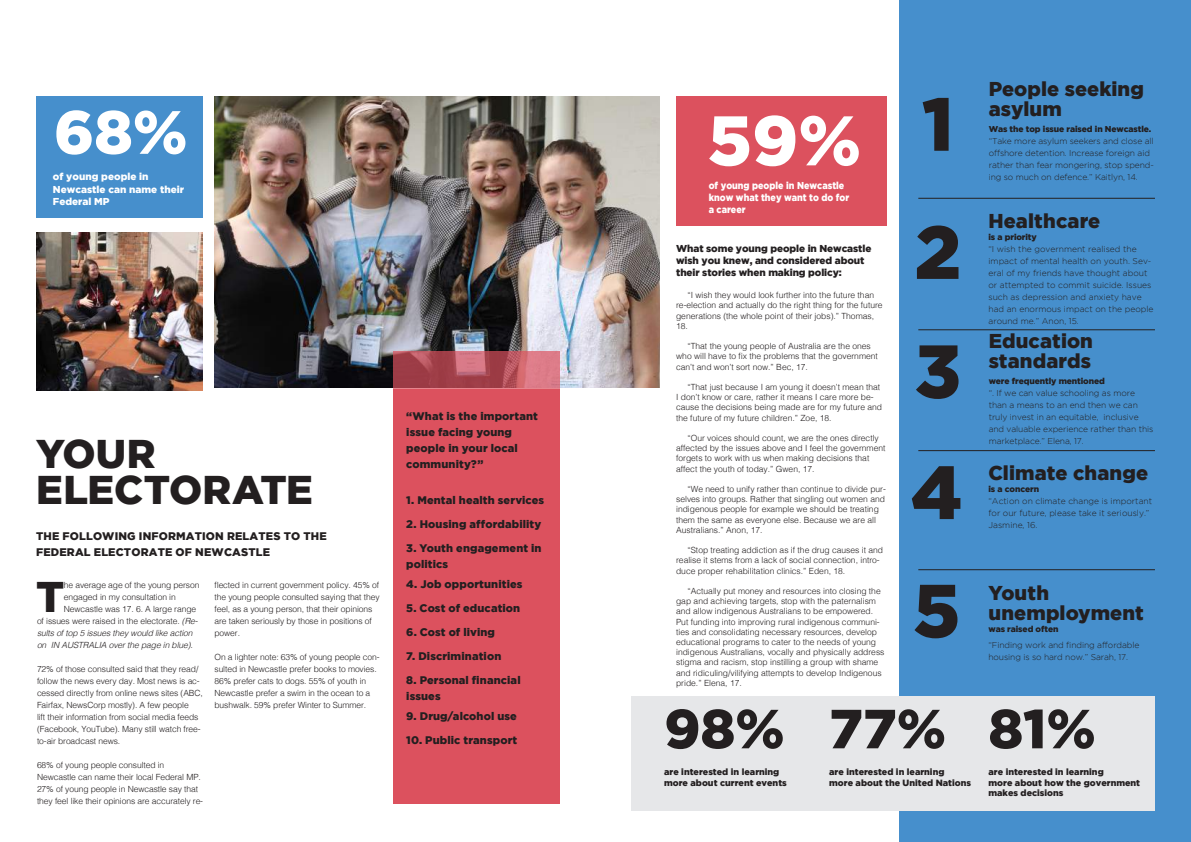
<style>
.page{position:relative;width:1191px;height:842px;background:#fff}
.page>*{position:absolute;margin:0;border:0;box-sizing:border-box;transform-origin:0 0}
.t1{font:900 75px/119.7px "Gotham";color:#231f20}
.t2{font:900 70px "Gotham";color:#fff}
.t3{font:900 61px "Gotham";color:#fff}
.t4{font:900 55px "Gotham";color:#231f20}
.t5{font:900 42.8px "Gotham";color:#231f20}
.t6{font:900 40px/36px "Gotham";color:#231f20}
.t7{font:900 20px/20px "Gotham";letter-spacing:.005em;color:#231f20}
.t8{font:900 11px/16px "Gotham";letter-spacing:.01em;color:#231f20}
.t9{font:900 10px/12px "Gotham";letter-spacing:-.01em;color:#231f20}
.t10{font:900 10px/12px "Gotham";color:#fff;scale:.9 1}
.t11{font:900 10px/12px "Gotham";color:#fff}
.t12{font:900 9px/10.8px "Gotham";color:#231f20}
.t13{font:300 8.5px/10.2px "Helvetica";color:#231f20}
.t14{font:300 8.5px/12px "Gotham";letter-spacing:-.01em;color:#231f20}
.t15{font:900 8.5px "Gotham";letter-spacing:-.01em;color:#231f20}
.t16{font:italic 300 8.5px "Helvetica";letter-spacing:-.01em;color:#231f20}
.s1{font-style:italic}
</style>
<div class="page">
<div style="left:899px;top:0;width:292px;height:842px;background:#468fcc"></div>
<img style="left:214px;top:96px;width:445px;height:291px">
<img style="left:36px;top:232px;width:166px;height:158px">
<div style="left:393px;top:389px;width:166px;height:415px;background:#dc515e"></div>
<div style="left:631px;top:696px;width:524px;height:114px;background:#e6e7e9"></div>
<div style="left:36px;top:96px;width:166px;height:122px;background:#468fcc"></div>
<svg style="left:393px;top:351px;width:166px;height:38px;background:#b75661"></svg>
<hr style="left:918px;top:198px;width:237px;height:1px;background:#231f20">
<hr style="left:918px;top:329px;width:237px;height:1px;background:#231f20">
<hr style="left:918px;top:569px;width:237px;height:1px;background:#231f20">
<hr style="left:918px;top:450px;width:237px;height:1px;background:#231f20">
<div style="left:676px;top:96px;width:210px;height:129px;background:#dc515e"></div>
<h3 class="t3" style="left:54px;top:109px;width:135px">68%</h3>
<p class="t11" style="left:53px;top:184px;width:133px">Newcastle can name their<br>Federal MP</p>
<p class="t11" style="left:53px;top:172px;width:97px">of young people in</p>
<h3 class="t6" style="left:36px;top:439px;width:278px">YOUR<br>ELECTORATE</h3>
<p class="t8" style="left:36px;top:529px;width:292px">THE FOLLOWING INFORMATION RELATES TO THE<br>FEDERAL ELECTORATE OF NEWCASTLE</p>
<h3 class="t5" style="left:36px;top:581px;width:30px">T</h3>
<p class="t13" style="left:64px;top:581px;width:137px">he average age of the young person</p>
<p class="t13" style="left:214px;top:580px;width:167px;line-height:12px">flected in current government policy. 45% of the young people consulted saying that they feel, as a young person, that their opinions are taken seriously by those in positions of power.</p>
<p class="t13" style="left:214px;top:652px;width:167px;line-height:12px">On a lighter note: 63% of young people con&shy;sulted in Newcastle prefer books to movies.<br>86% prefer cats to dogs. 55% of youth in Newcastle prefer a swim in the ocean to a bushwalk. 59% prefer Winter to Summer.</p>
<p class="t13" style="left:64px;top:593px;width:113px">engaged in my consultation in</p>
<p class="t13" style="left:64px;top:605px;width:134px">Newcastle was 17. 6. A large range</p>
<p class="t13" style="left:37px;top:617px;width:162px">of issues were raised in the electorate. <span class="s1">(Re-</span></p>
<p class="t16" style="left:37px;top:629px;width:157px">sults of top 5 issues they would like action</p>
<p class="t16" style="left:37px;top:641px;width:157px">on IN AUSTRALIA over the page in blue).</p>
<p class="t13" style="left:37px;top:664px;width:167px;line-height:12px">72% of those consulted said that they read/ follow the news every day. Most news is ac&shy;cessed directly from online news sites (ABC, Fairfax, NewsCorp mostly). A few people<br>lift their information from social media feeds (Facebook, YouTube). Many still watch free&shy;to-air broadcast news.</p>
<p class="t13" style="left:37px;top:760px;width:168px;line-height:12px">68% of young people consulted in Newcastle can name their local Federal MP.<br>27% of young people in Newcastle say that they feel like their opinions are accurately re-</p>
<p class="t8" style="left:406px;top:409px;width:133px">“What is the important issue facing young people in your local community?”</p>
<p class="t8" style="left:406px;top:493px;width:139px">1. Mental health services</p>
<p class="t8" style="left:406px;top:517px;width:137px">2. Housing affordability</p>
<p class="t8" style="left:406px;top:541px;width:137px">3. Youth engagement in politics</p>
<p class="t8" style="left:406px;top:577px;width:118px">4. Job opportunities</p>
<p class="t8" style="left:406px;top:601px;width:116px">5. Cost of education</p>
<p class="t8" style="left:406px;top:625px;width:90px">6. Cost of living</p>
<p class="t8" style="left:406px;top:649px;width:97px">7. Discrimination</p>
<p class="t8" style="left:406px;top:673px;width:116px">8. Personal financial issues</p>
<p class="t8" style="left:406px;top:709px;width:112px">9. Drug/alcohol use</p>
<p class="t8" style="left:406px;top:733px;width:113px">10. Public transport</p>
<h2 class="t2" style="left:708px;top:114px;width:155px">59%</h2>
<p class="t10" style="left:708px;top:180px;width:158px">of young people in Newcastle know what they want to do for a career</p>
<p class="t9" style="left:676px;top:243px;width:197px">What some young people in Newcastle wish you knew, and considered about their stories when making policy:</p>
<p class="t13" style="left:676px;top:291px;width:208px;text-indent:11px">“I wish they would look further into the future than re-election and actually do the right thing for the future generations (the whole point of their jobs).” Thomas, 18.</p>
<p class="t13" style="left:676px;top:342px;width:203px;text-indent:11px">“That the young people of Australia are the ones who will have to fix the problems that the government can’t and won’t sort now.” Bec, 17.</p>
<p class="t13" style="left:676px;top:383px;width:207px;text-indent:11px">“That just because I am young it doesn’t mean that I don’t know or care, rather it means I care more be&shy;cause the decisions being made are for my future and the future of my future children.” Zoe, 18.</p>
<p class="t13" style="left:676px;top:434px;width:211px;text-indent:11px">“Our voices should count, we are the ones directly affected by the issues above and I feel the government forgets to work with us when making decisions that affect the youth of today.” Gwen, 17.</p>
<p class="t13" style="left:676px;top:485px;width:211px;text-indent:11px">“We need to unify rather than continue to divide pur&shy;selves into groups. Rather that singling out women and indigenous people for example we should be treating them the same as everyone else. Because we are all Australians.” Anon, 17.</p>
<p class="t13" style="left:676px;top:546px;width:208px;text-indent:11px">“Stop treating addiction as if the drug causes it and realise it stems from a lack of social connection, intro&shy;duce proper rehabilitation clinics.” Eden, 18.</p>
<p class="t13" style="left:676px;top:587px;width:210px;text-indent:11px">“Actually put money and resources into closing the gap and achieving targets, stop with the paternalism and allow indigenous Australians to be empowered.<br>Put funding into improving rural indigenous communi&shy;ties and consolidating necessary resources, develop educational programs to cater to the needs of young indigenous Australians, vocally and physically address stigma and racism, stop instilling a group with shame and ridiculing/vilifying attempts to develop Indigenous pride.” Elena, 17.</p>
<h1 class="t1" style="left:914px;top:65px;width:48px;line-height:128.1px">1<br>2</h1>
<h1 class="t1" style="left:911px;top:317px;width:53px;text-align:justify">3<br>4<br>5</h1>
<h3 class="t7" style="left:988px;top:80px;width:157px">People seeking asylum</h3>
<p class="t15" style="left:988px;top:126px;width:164px">Was the top issue raised in Newcastle.</p>
<p class="t14" style="left:988px;top:136px;width:167px">“Take more asylum seekers and close all offshore detention. Increase foreign aid rather than fear mongering, stop spend&shy;ing so much on defence.” Kaitlyn, 14.</p>
<h3 class="t7" style="left:988px;top:212px;width:113px">Healthcare</h3>
<p class="t15" style="left:988px;top:234px;width:50px">is a priority</p>
<p class="t14" style="left:988px;top:244px;width:166px">“I wish the government realised the impact of mental health on youth. Sev&shy;eral of my friends have thought about or attempted to commit suicide. Issues such as depression and anxiety have had an enormous impact on the people around me.” Anon, 15.</p>
<h3 class="t7" style="left:988px;top:332px;width:106px">Education standards</h3>
<p class="t15" style="left:988px;top:378px;width:118px">were frequently mentioned</p>
<p class="t14" style="left:988px;top:388px;width:166px">“. If we can value schooling as more than a means to an end then we can truly invest in an equitable, inclusive and valuable experience rather than this marketplace.” Elena, 17.</p>
<h3 class="t7" style="left:988px;top:464px;width:161px">Climate change</h3>
<p class="t15" style="left:988px;top:486px;width:52px">is a concern</p>
<p class="t14" style="left:988px;top:496px;width:165px">“Action on climate change is important for our future, please take it seriously.”<br>Jasmine, 16.</p>
<h3 class="t7" style="left:988px;top:584px;width:157px">Youth unemployment</h3>
<p class="t15" style="left:988px;top:626px;width:71px">was raised often</p>
<p class="t14" style="left:988px;top:640px;width:152px">“Finding work and finding affordable housing is so hard now.” Sarah, 17.</p>
<h3 class="t4" style="left:664px;top:708px;width:433px">98% 77% 81%</h3>
<p class="t12" style="left:664px;top:767px;width:124px">are interested in learning more about current events</p>
<p class="t12" style="left:829px;top:767px;width:143px">are interested in learning<br>more about the United Nations</p>
<p class="t12" style="left:988px;top:767px;width:153px">are interested in learning<br>more about how the government makes decisions</p>
</div>
